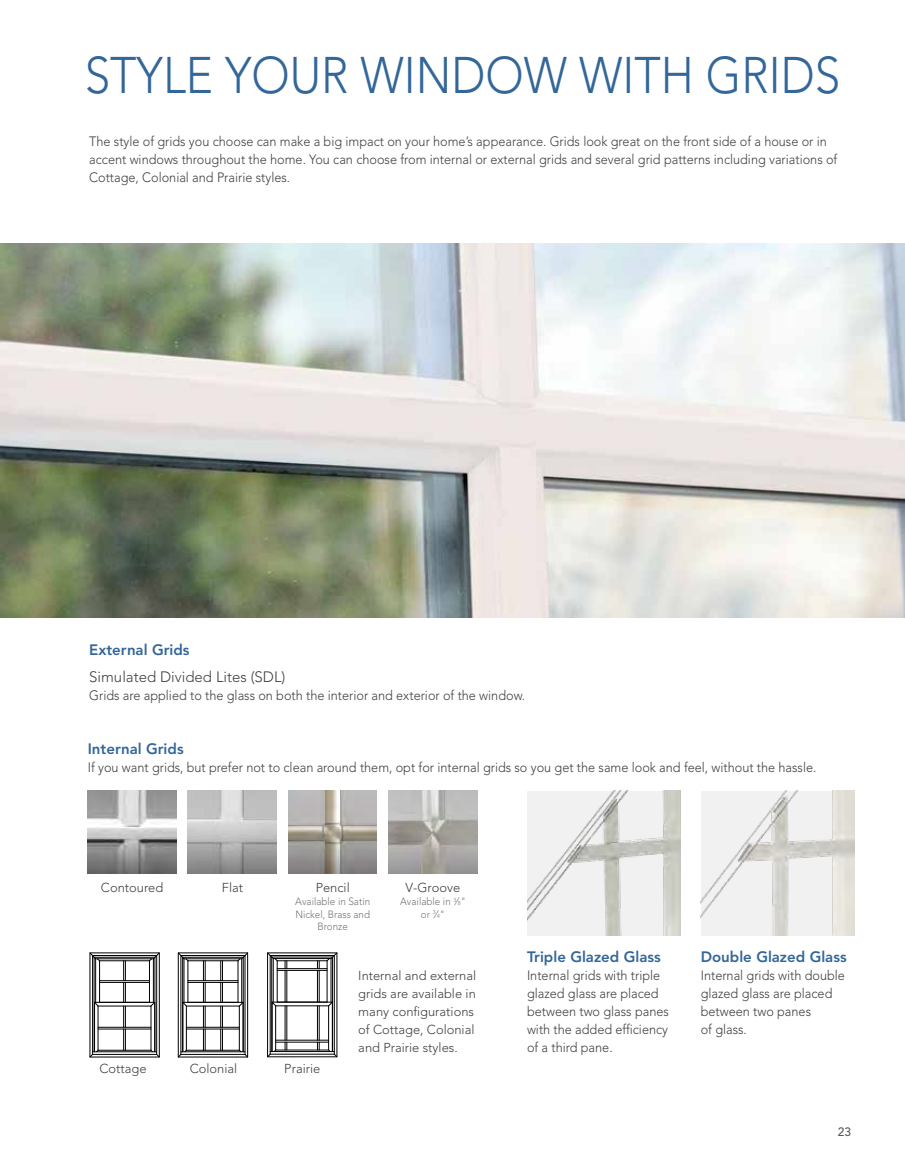
<style>
.page{position:relative;width:905px;height:1175px;background:#fff}
.page>*{position:absolute;margin:0;border:0;box-sizing:border-box;transform-origin:0 0}
.t1{font:300 51px "Avenir LT Std";color:#369;scale:.9 1}
.t2{font:800 15px "Avenir LT Std";color:#369}
.t3{font:300 15px "Avenir LT Std";color:#414042}
.t4{font:300 13.5px/18px "Avenir LT Std";color:#414042;scale:.94 1}
.t5{font:300 12.9px/18px "Avenir LT Std";color:#414042}
.t6{font:500 12px "Avenir LT Std";color:#58595b}
.t7{font:300 10.5px/12.6px "Avenir LT Std";color:#727476;text-align:center;scale:.94 1}
.s1{font-size:5.7px}
</style>
<div class="page">
<img style="left:1px;top:243px;width:903px;height:374px">
<hr style="left:181px;top:1054px;width:64px;height:1px;background:#000">
<hr style="left:181px;top:1051px;width:64px;height:1px;background:#000">
<hr style="left:241px;top:958px;width:1px;height:44px;background:#000">
<hr style="left:184px;top:958px;width:58px;height:1px;background:#000">
<hr style="left:243px;top:957px;width:1px;height:94px;background:#000">
<hr style="left:245px;top:955px;width:1px;height:99px;background:#000">
<hr style="left:183px;top:957px;width:60px;height:1px;background:#000">
<hr style="left:181px;top:955px;width:64px;height:1px;background:#000">
<hr style="left:238px;top:960px;width:1px;height:42px;background:#000">
<hr style="left:188px;top:960px;width:50px;height:1px;background:#000">
<div style="left:178px;top:952px;width:70px;height:105px;border:1px solid #000"></div>
<hr style="left:188px;top:960px;width:1px;height:42px;background:#000">
<hr style="left:186px;top:1006px;width:1px;height:44px;background:#000">
<hr style="left:183px;top:1002px;width:60px;height:1px;background:#000">
<svg style="left:220px;top:960px;width:3px;height:90px"></svg>
<svg style="left:203px;top:960px;width:3px;height:90px"></svg>
<hr style="left:188px;top:982px;width:50px;height:1px;background:#000">
<hr style="left:188px;top:980px;width:50px;height:1px;background:#000">
<hr style="left:186px;top:1028px;width:53px;height:1px;background:#000">
<hr style="left:186px;top:1027px;width:53px;height:1px;background:#000">
<svg style="left:239px;top:1001px;width:4px;height:5px"></svg>
<svg style="left:183px;top:1001px;width:4px;height:5px"></svg>
<hr style="left:183px;top:1002px;width:1px;height:49px;background:#000">
<hr style="left:182px;top:957px;width:1px;height:94px;background:#000">
<hr style="left:181px;top:955px;width:1px;height:99px;background:#000">
<hr style="left:184px;top:958px;width:1px;height:44px;background:#000">
<svg style="left:178px;top:1049px;width:9px;height:8px"></svg>
<svg style="left:239px;top:1049px;width:9px;height:8px"></svg>
<svg style="left:237px;top:952px;width:11px;height:9px"></svg>
<svg style="left:178px;top:952px;width:10px;height:9px"></svg>
<hr style="left:327px;top:960px;width:1px;height:42px;background:#000">
<hr style="left:319px;top:970px;width:1px;height:32px;background:#000">
<svg style="left:317px;top:961px;width:3px;height:7px"></svg>
<hr style="left:317px;top:970px;width:1px;height:32px;background:#000">
<hr style="left:277px;top:960px;width:50px;height:1px;background:#000">
<hr style="left:277px;top:968px;width:50px;height:1px;background:#000">
<hr style="left:277px;top:970px;width:50px;height:1px;background:#000">
<div style="left:267px;top:952px;width:70px;height:105px;border:1px solid #000"></div>
<hr style="left:277px;top:960px;width:1px;height:42px;background:#000">
<hr style="left:285px;top:970px;width:1px;height:32px;background:#000">
<svg style="left:285px;top:960px;width:2px;height:8px"></svg>
<hr style="left:286px;top:970px;width:1px;height:32px;background:#000">
<hr style="left:331px;top:958px;width:1px;height:44px;background:#000">
<hr style="left:332px;top:957px;width:1px;height:94px;background:#000">
<hr style="left:334px;top:955px;width:1px;height:99px;background:#000">
<hr style="left:272px;top:956px;width:60px;height:1px;background:#000">
<hr style="left:270px;top:955px;width:64px;height:1px;background:#000">
<hr style="left:271px;top:957px;width:1px;height:94px;background:#000">
<hr style="left:270px;top:955px;width:1px;height:99px;background:#000">
<hr style="left:273px;top:958px;width:1px;height:44px;background:#000">
<hr style="left:273px;top:958px;width:58px;height:1px;background:#000">
<svg style="left:267px;top:1001px;width:70px;height:56px"></svg>
<svg style="left:326px;top:952px;width:11px;height:9px"></svg>
<svg style="left:267px;top:952px;width:11px;height:9px"></svg>
<svg style="left:89px;top:952px;width:71px;height:105px"></svg>
<img style="left:527px;top:791px;width:154px;height:144px">
<img style="left:700px;top:791px;width:154px;height:144px">
<img style="left:288px;top:791px;width:89px;height:82px">
<img style="left:188px;top:791px;width:88px;height:82px">
<img style="left:87px;top:791px;width:89px;height:82px">
<img style="left:388px;top:791px;width:89px;height:82px">
<h1 class="t1" style="left:85px;top:45px;width:841px">STYLE YOUR WINDOW WITH GRIDS</h1>
<p class="t4" style="left:89px;top:132px;width:797px">The style of grids you choose can make a big impact on your home’s appearance. Grids look great on the front side of a house or in accent windows throughout the home. You can choose from internal or external grids and several grid patterns including variations of<br>Cottage, Colonial and Prairie styles.</p>
<p class="t2" style="left:89px;top:641px;width:102px">External Grids</p>
<p class="t3" style="left:89px;top:668px;width:198px">Simulated Divided Lites (SDL)</p>
<p class="t4" style="left:89px;top:687px;width:465px">Grids are applied to the glass on both the interior and exterior of the window.</p>
<p class="t2" style="left:88px;top:739px;width:97px">Internal Grids</p>
<p class="t4" style="left:88px;top:758px;width:776px">If you want grids, but prefer not to clean around them, opt for internal grids so you get the same look and feel, without the hassle.</p>
<p class="t5" style="left:101px;top:879px;width:64px">Contoured</p>
<p class="t5" style="left:222px;top:879px;width:23px">Flat</p>
<p class="t5" style="left:405px;top:879px;width:56px">V-Groove</p>
<p class="t7" style="left:400px;top:895px;width:71px">Available in <sup>3</sup>⁄<span class="s1">8</span>" or <sup>3</sup>⁄<span class="s1">4</span>"</p>
<p class="t5" style="left:315px;top:879px;width:36px">Pencil</p>
<p class="t7" style="left:295px;top:895px;width:81px">Available in Satin<br>Nickel, Brass and<br>Bronze</p>
<p class="t5" style="left:99px;top:1060px;width:49px">Cottage</p>
<p class="t5" style="left:190px;top:1060px;width:49px">Colonial</p>
<p class="t5" style="left:284px;top:1060px;width:38px">Prairie</p>
<p class="t5" style="left:358px;top:966px;width:119px">Internal and external grids are available in many configurations of Cottage, Colonial and Prairie styles.</p>
<p class="t2" style="left:527px;top:948px;width:135px">Triple Glazed Glass</p>
<p class="t4" style="left:527px;top:966px;width:152px">Internal grids with triple glazed glass are placed between two glass panes with the added efficiency of a third pane.</p>
<p class="t2" style="left:700px;top:948px;width:147px">Double Glazed Glass</p>
<p class="t4" style="left:700px;top:966px;width:155px">Internal grids with double glazed glass are placed between two panes<br>of glass.</p>
<p class="t6" style="left:837px;top:1124px;width:15px">23</p>
</div>
